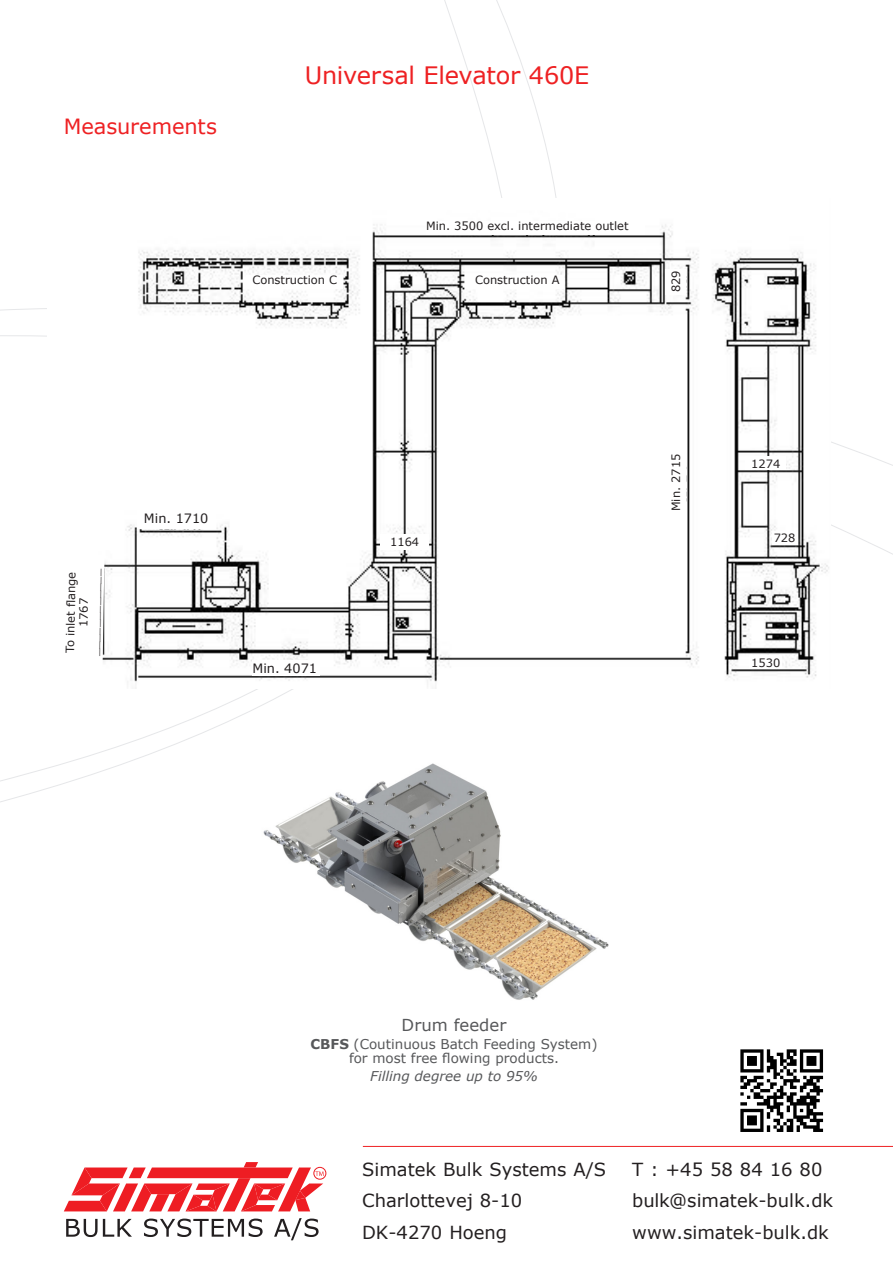
<style>
.page{position:relative;width:893px;height:1263px;background:#fff}
.page>*{position:absolute;margin:0;border:0;box-sizing:border-box;transform-origin:0 0}
.t1{font:24px "Verdana";letter-spacing:-.01em;color:#ee2123}
.t2{font:21px "Verdana";letter-spacing:-.005em;color:#ee2123}
.Normal{font:18px "Verdana";color:#231f20}
.t3{font:16.5px "Verdana";color:#57585a}
.t4{font:13.5px "Verdana";color:#57585a}
.t5{font:italic 13.5px "Verdana";color:#57585a}
.t6{font:12.9px "Verdana";color:#231f20}
.t7{font:11.4px "Verdana";color:#231f20}
.s1{font-weight:700}
</style>
<div class="page">
<hr style="left:363px;top:1146px;width:530px;height:1px;background:#ee2123">
<div style="left:314px;top:1167px;width:12px;height:12px;border:1px solid #ee1d23;border-radius:50%"></div>
<svg style="left:64px;top:1162px;width:260px;height:49px"></svg>
<svg style="left:66px;top:1219px;width:66px;height:18px"></svg>
<svg style="left:144px;top:1218px;width:119px;height:19px"></svg>
<svg style="left:274px;top:1218px;width:45px;height:22px"></svg>
<img style="left:740px;top:1049px;width:84px;height:83px">
<img style="left:263px;top:763px;width:346px;height:237px">
<img style="left:105px;top:224px;width:724px;height:464px">
<div style="left:471px;top:275px;width:93px;height:13px;background:#fff"></div>
<div style="left:247px;top:275px;width:96px;height:13px;background:#fff"></div>
<div style="left:137px;top:508px;width:79px;height:20px;background:#fff"></div>
<svg style="left:102px;top:563px;width:3px;height:99px"></svg>
<div style="left:253px;top:660px;width:67px;height:15px;background:#fff"></div>
<div style="left:380px;top:534px;width:49px;height:15px;background:#fff"></div>
<div style="left:666px;top:443px;width:20px;height:79px;background:#fff"></div>
<div style="left:666px;top:269px;width:20px;height:25px;background:#fff"></div>
<div style="left:746px;top:456px;width:40px;height:14px;background:#fff"></div>
<div style="left:772px;top:531px;width:25px;height:14px;background:#fff"></div>
<div style="left:749px;top:655px;width:33px;height:14px;background:#fff"></div>
<div style="left:426px;top:222px;width:219px;height:13px;background:#fff"></div>
<p class="t2" style="left:64px;top:112px;width:155px">Measurements</p>
<p class="t1" style="left:305px;top:59px;width:286px">Universal Elevator 460E</p>
<p class="t7" style="left:426px;top:218px;width:204px">Min. 3500 excl. intermediate outlet</p>
<p class="t7" style="left:252px;top:272px;width:86px">Construction C</p>
<p class="t7" style="left:475px;top:272px;width:86px">Construction A</p>
<p class="t7" style="left:668px;top:292px;width:23px;rotate:-90deg">829</p>
<p class="t7" style="left:62px;top:653px;width:82px;rotate:-89deg">To inlet fl ange</p>
<p class="t7" style="left:76px;top:627px;width:31px;rotate:-89deg">1767</p>
<p class="t7" style="left:87px;top:656px;width:89px;rotate:-89deg">____________</p>
<p class="t6" style="left:144px;top:510px;width:66px">Min. 1710</p>
<p class="t6" style="left:253px;top:659px;width:66px">Min. 4071</p>
<p class="t7" style="left:390px;top:534px;width:31px">1164</p>
<p class="t7" style="left:668px;top:511px;width:59px;rotate:-90deg">Min. 2715</p>
<p class="t7" style="left:751px;top:456px;width:31px">1274</p>
<p class="t7" style="left:774px;top:530px;width:23px">728</p>
<p class="t7" style="left:751px;top:654px;width:31px">1530</p>
<p class="t3" style="left:402px;top:1014px;width:106px">Drum feeder</p>
<p class="t4" style="left:310px;top:1035px;width:288px"><span class="s1">CBFS</span> (Coutinuous Batch Feeding System)</p>
<p class="t4" style="left:349px;top:1048px;width:211px">for most free flowing products.</p>
<p class="t5" style="left:370px;top:1066px;width:169px">Filling degree up to 95%</p>
<p class="Normal" style="left:362px;top:1157px;width:246px">Simatek Bulk Systems A/S</p>
<p class="Normal" style="left:362px;top:1188px;width:162px">Charlottevej 8-10</p>
<p class="Normal" style="left:362px;top:1220px;width:147px">DK-4270 Hoeng</p>
<p class="Normal" style="left:632px;top:1157px;width:192px">T : +45 58 84 16 80</p>
<p class="Normal" style="left:632px;top:1188px;width:202px">bulk@simatek-bulk.dk</p>
<p class="Normal" style="left:632px;top:1220px;width:198px">www.simatek-bulk.dk</p>
</div>
